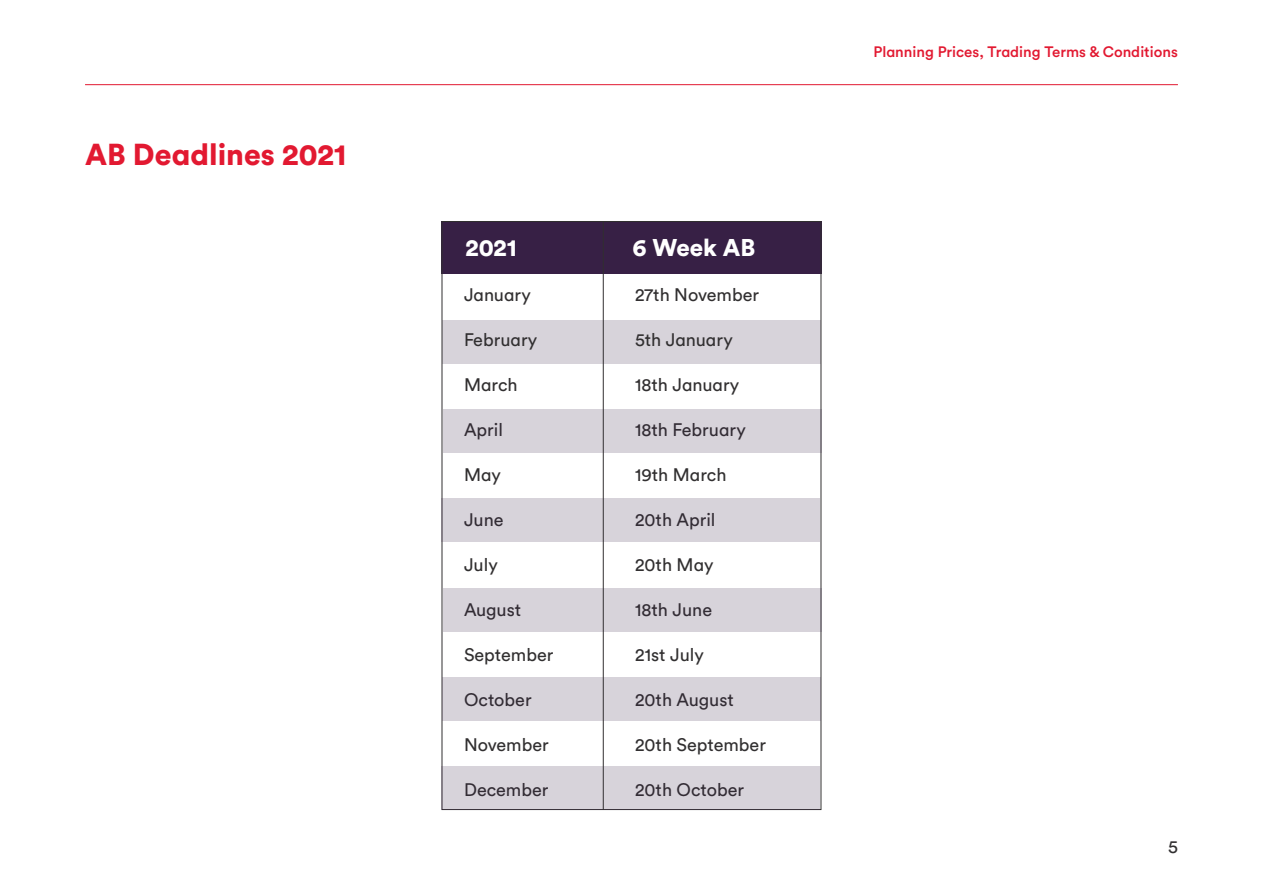
<style>
.page{position:relative;width:1263px;height:893px;background:#fff}
.page>*{position:absolute;margin:0;border:0;box-sizing:border-box;transform-origin:0 0}
.t1{font:900 30px "VM Circular Yell";color:#e21931}
.t2{font:900 24px "VM Circular Yell";color:#fff}
.t3{font:18px "VM Circular Chat";color:#312f30}
.t4{font:500 15px "VM Circular Natter";color:#e21931}
</style>
<div class="page">
<hr style="left:85px;top:84px;width:1093px;height:1px;background:#e21931">
<div style="left:442px;top:221px;width:380px;height:53px;background:#372045"></div>
<div style="left:442px;top:320px;width:379px;height:43px;background:#d7d3da"></div>
<div style="left:443px;top:409px;width:379px;height:44px;background:#d7d3da"></div>
<div style="left:441px;top:498px;width:379px;height:44px;background:#d7d3da"></div>
<div style="left:443px;top:588px;width:379px;height:43px;background:#d7d3da"></div>
<div style="left:442px;top:677px;width:379px;height:44px;background:#d7d3da"></div>
<div style="left:441px;top:766px;width:379px;height:44px;background:#d7d3da"></div>
<hr style="left:603px;top:221px;width:1px;height:589px;background:#312f30">
<p class="t1" style="left:85px;top:133px;width:263px">AB Deadlines 2021</p>
<p class="t2" style="left:465px;top:231px;width:53px">2021</p>
<p class="t2" style="left:632px;top:231px;width:124px">6 Week AB</p>
<p class="t3" style="left:464px;top:283px;width:68px">January</p>
<p class="t3" style="left:635px;top:283px;width:125px">27th November</p>
<p class="t3" style="left:464px;top:328px;width:75px">February</p>
<p class="t3" style="left:635px;top:328px;width:99px">5th January</p>
<p class="t3" style="left:464px;top:373px;width:55px">March</p>
<p class="t3" style="left:635px;top:373px;width:106px">18th January</p>
<p class="t3" style="left:464px;top:418px;width:40px">April</p>
<p class="t3" style="left:635px;top:418px;width:112px">18th February</p>
<p class="t3" style="left:464px;top:463px;width:38px">May</p>
<p class="t3" style="left:635px;top:463px;width:93px">19th March</p>
<p class="t3" style="left:464px;top:508px;width:41px">June</p>
<p class="t3" style="left:635px;top:508px;width:82px">20th April</p>
<p class="t3" style="left:464px;top:553px;width:35px">July</p>
<p class="t3" style="left:635px;top:553px;width:80px">20th May</p>
<p class="t3" style="left:464px;top:598px;width:59px">August</p>
<p class="t3" style="left:635px;top:598px;width:79px">18th June</p>
<p class="t3" style="left:464px;top:643px;width:91px">September</p>
<p class="t3" style="left:635px;top:643px;width:70px">21st July</p>
<p class="t3" style="left:464px;top:688px;width:69px">October</p>
<p class="t3" style="left:635px;top:688px;width:100px">20th August</p>
<p class="t3" style="left:464px;top:733px;width:86px">November</p>
<p class="t3" style="left:635px;top:733px;width:132px">20th September</p>
<p class="t3" style="left:464px;top:778px;width:86px">December</p>
<p class="t3" style="left:635px;top:778px;width:111px">20th October</p>
<p class="t4" style="left:873px;top:42px;width:306px">Planning Prices, Trading Terms &amp; Conditions</p>
<p class="t3" style="left:1168px;top:835px;width:11px">5</p>
</div>
